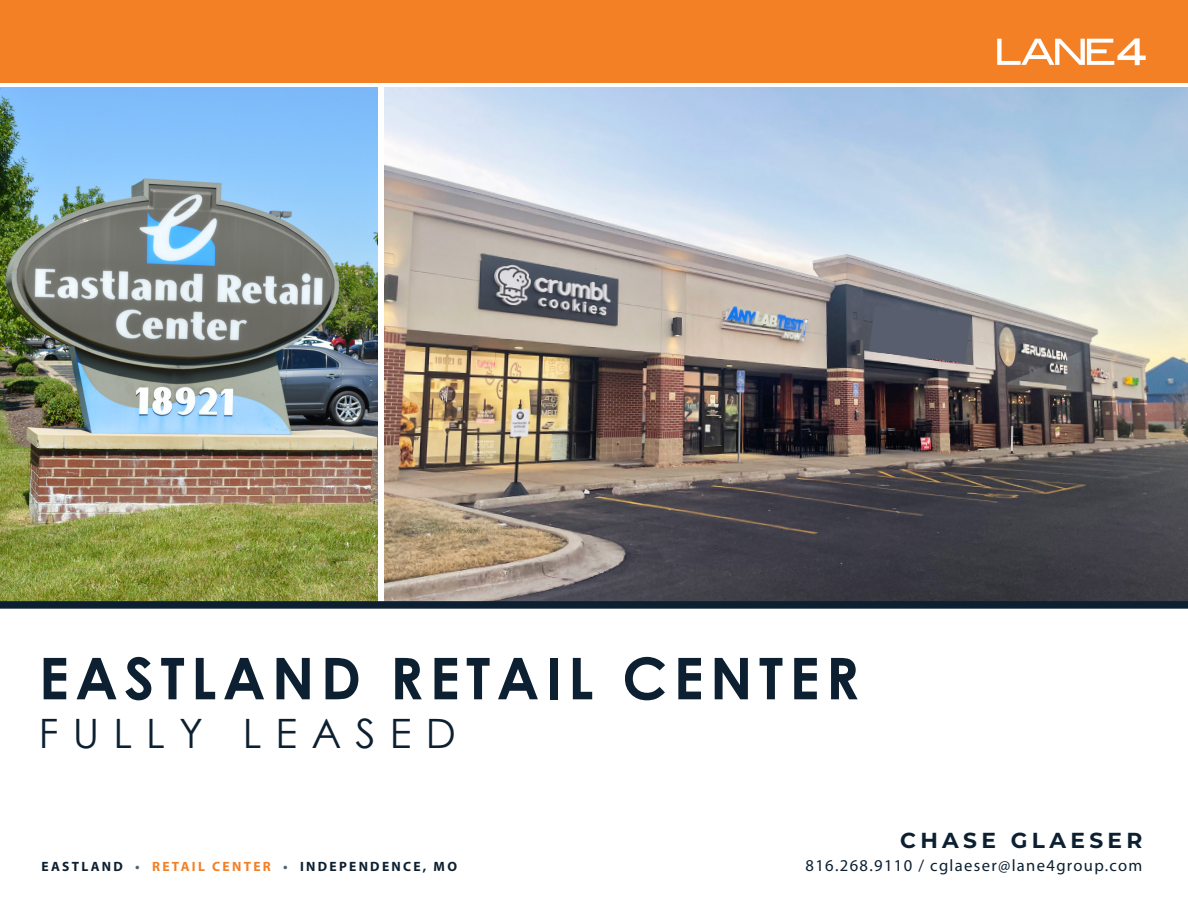
<style>
.page{position:relative;width:1188px;height:918px;background:#fff}
.page>*{position:absolute;margin:0;border:0;box-sizing:border-box;transform-origin:0 0}
.t1{font:700 57.6px "Century Gothic";letter-spacing:.11em;color:#0c2031}
.t2{font:40.5px "Century Gothic";letter-spacing:.35em;color:#0c2031}
.Contact_Info{font:700 21.75px "Montserrat";letter-spacing:.2em;color:#0c2031}
.Contact_Info-2{font:16.65px "Myriad Pro";letter-spacing:.08em;color:#0c2031}
.Contact_Info-3{font:700 13.5px "Myriad Pro";letter-spacing:.17em;color:#0c2031}
.s1{color:#55636f}
.s2{color:#f48026}
</style>
<div class="page">
<div style="left:0;top:0;width:1188px;height:82px;background:#f48026"></div>
<svg style="left:997px;top:38px;width:149px;height:27px"></svg>
<img style="left:0;top:88px;width:377px;height:513px">
<img style="left:384px;top:88px;width:804px;height:513px">
<div style="left:0;top:601px;width:1188px;height:8px;background:#0c2031"></div>
<svg style="left:869px;top:306px;width:102px;height:57px;background:#646875"></svg>
<p class="t1" style="left:39px;top:635px;width:822px">EASTLAND RETAIL CENTER</p>
<p class="t2" style="left:39px;top:705px;width:419px">FULLY LEASED</p>
<p class="Contact_Info-3" style="left:42px;top:858px;width:417px">EASTLAND <span class="s1">•</span> <span class="s2">RETAIL CENTER</span> <span class="s1">•</span> INDEPENDENCE, MO</p>
<p class="Contact_Info" style="left:900px;top:825px;width:244px">CHASE GLAESER</p>
<p class="Contact_Info-2" style="left:806px;top:855px;width:338px">816.268.9110 / cglaeser@lane4group.com</p>
</div>
